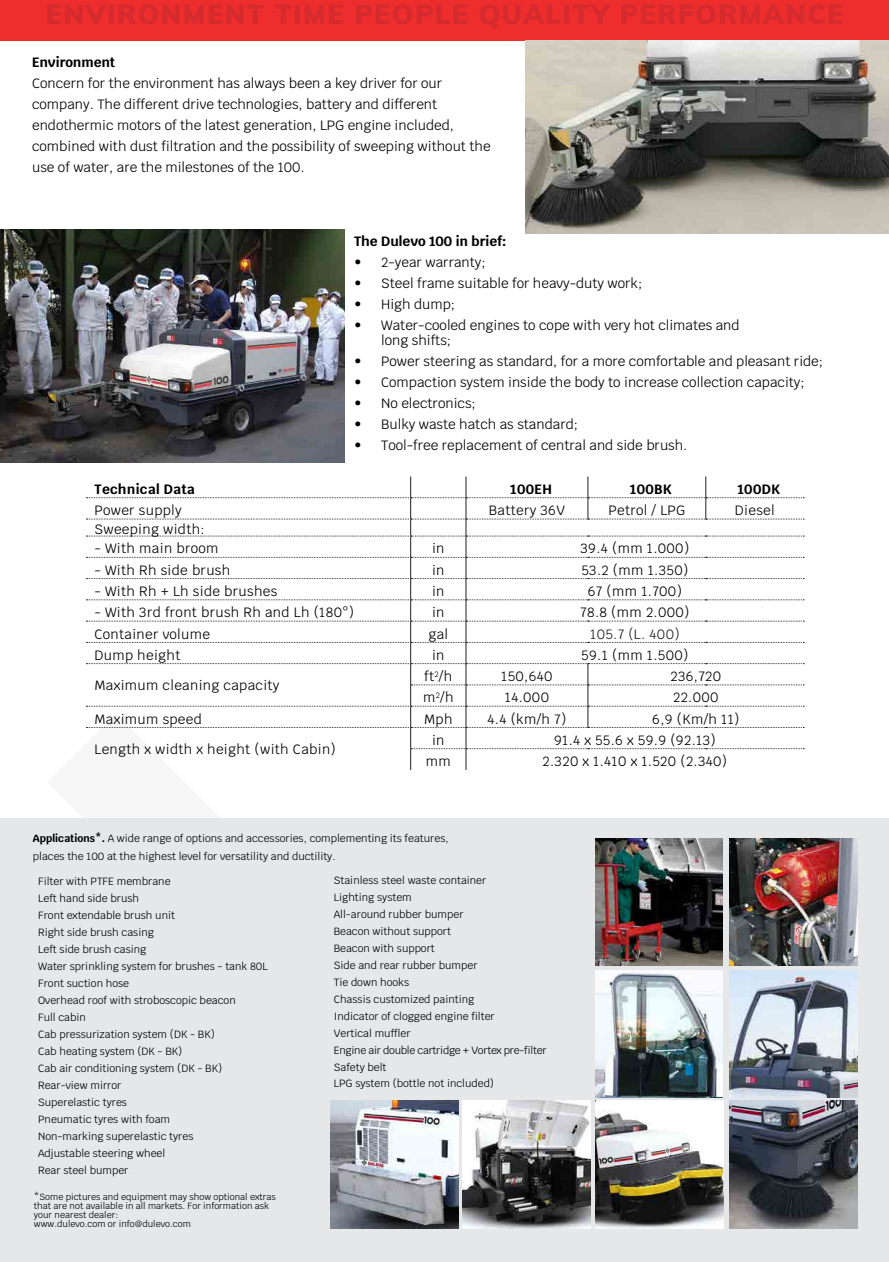
<style>
.page{position:relative;width:889px;height:1262px;background:#fff}
.page>*{position:absolute;margin:0;border:0;box-sizing:border-box;transform-origin:0 0}
.t1{font:900 27px "Muli";letter-spacing:.05em;color:#d62b2e}
.t2{font:13.5px/21px "Krub";color:#000}
.t3{font:13.5px "Krub";letter-spacing:.025em;color:#000001}
.t4{font:700 13.5px "Krub";color:#000}
.t5{font:700 13.5px "Krub";letter-spacing:.025em;color:#000001}
.t6{font:13.5px "Krub";letter-spacing:.025em;color:#231f20}
.t7{font:10.5px "Krub";color:#000001}
.t8{font:10.5px "Krub";color:#000}
.t9{font:10.5px "Krub";letter-spacing:-.025em;color:#000001}
.t10{font:9px/9px "Krub";color:#000}
.s1{font-weight:700}
</style>
<div class="page">
<div style="left:0;top:0;width:889px;height:41px;background:#ee2d2d"></div>
<img style="left:0;top:230px;width:345px;height:232px">
<img style="left:525px;top:41px;width:364px;height:192px">
<div style="left:0;top:818px;width:889px;height:444px;background:#e6e7e9"></div>
<img style="left:331px;top:1100px;width:127px;height:128px">
<img style="left:463px;top:1100px;width:127px;height:128px">
<img style="left:729px;top:1100px;width:128px;height:128px">
<img style="left:596px;top:1100px;width:127px;height:128px">
<img style="left:595px;top:970px;width:127px;height:127px">
<img style="left:729px;top:970px;width:128px;height:127px">
<img style="left:595px;top:838px;width:127px;height:128px">
<img style="left:729px;top:838px;width:128px;height:128px">
<svg style="left:86px;top:476px;width:718px;height:294px"></svg>
<h1 class="t1" style="left:46px;top:-5px;width:799px">ENVIRONMENT TIME PEOPLE QUALITY PERFORMANCE</h1>
<p class="t4" style="left:32px;top:54px;width:85px">Environment</p>
<p class="t2" style="left:32px;top:73px;width:460px">Concern for the environment has always been a key driver for our company. The different drive technologies, battery and different endothermic motors of the latest generation, LPG engine included, combined with dust filtration and the possibility of sweeping without the use of water, are the milestones of the 100.</p>
<p class="t4" style="left:354px;top:234px;width:154px">The Dulevo 100 in brief:</p>
<p class="t2" style="left:354px;top:252px;width:133px">• 2-year warranty;</p>
<p class="t2" style="left:354px;top:273px;width:290px">• Steel frame suitable for heavy-duty work;</p>
<p class="t2" style="left:354px;top:294px;width:103px">• High dump;</p>
<p class="t2" style="left:381px;top:318px;width:360px;line-height:15px;text-indent:-27px">• Water-cooled engines to cope with very hot climates and long shifts;</p>
<p class="t2" style="left:354px;top:351px;width:470px">• Power steering as standard, for a more comfortable and pleasant ride;</p>
<p class="t2" style="left:354px;top:372px;width:452px">• Compaction system inside the body to increase collection capacity;</p>
<p class="t2" style="left:354px;top:393px;width:123px">• No electronics;</p>
<p class="t2" style="left:354px;top:414px;width:225px">• Bulky waste hatch as standard;</p>
<p class="t2" style="left:354px;top:435px;width:335px">• Tool-free replacement of central and side brush.</p>
<p class="t5" style="left:94px;top:481px;width:102px">Technical Data</p>
<p class="t5" style="left:510px;top:481px;width:43px">100EH</p>
<p class="t5" style="left:630px;top:481px;width:43px">100BK</p>
<p class="t5" style="left:737px;top:481px;width:44px">100DK</p>
<p class="t3" style="left:94px;top:499px;width:89px">Power supply</p>
<p class="t3" style="left:489px;top:499px;width:78px">Battery 36V</p>
<p class="t3" style="left:608px;top:499px;width:78px">Petrol / LPG</p>
<p class="t3" style="left:734px;top:499px;width:41px">Diesel</p>
<p class="t3" style="left:94px;top:518px;width:112px">Sweeping width:</p>
<p class="t3" style="left:94px;top:537px;width:126px">- With main broom</p>
<p class="t3" style="left:432px;top:537px;width:14px">in</p>
<p class="t3" style="left:580px;top:537px;width:110px">39.4 (mm 1.000)</p>
<p class="t3" style="left:94px;top:558px;width:137px">- With Rh side brush</p>
<p class="t3" style="left:432px;top:558px;width:14px">in</p>
<p class="t3" style="left:581px;top:558px;width:108px">53.2 (mm 1.350)</p>
<p class="t3" style="left:94px;top:580px;width:184px">- With Rh + Lh side brushes</p>
<p class="t3" style="left:432px;top:580px;width:14px">in</p>
<p class="t3" style="left:588px;top:580px;width:96px">67 (mm 1.700)</p>
<p class="t3" style="left:94px;top:601px;width:261px">- With 3rd front brush Rh and Lh (180°)</p>
<p class="t3" style="left:432px;top:601px;width:14px">in</p>
<p class="t3" style="left:580px;top:601px;width:111px">78.8 (mm 2.000)</p>
<p class="t3" style="left:94px;top:622px;width:117px">Container volume</p>
<p class="t3" style="left:428px;top:622px;width:21px">gal</p>
<p class="t6" style="left:590px;top:622px;width:91px">105.7 (L. 400)</p>
<p class="t3" style="left:94px;top:643px;width:87px">Dump height</p>
<p class="t3" style="left:432px;top:643px;width:14px">in</p>
<p class="t3" style="left:581px;top:643px;width:109px">59.1 (mm 1.500)</p>
<p class="t3" style="left:94px;top:673px;width:186px">Maximum cleaning capacity</p>
<p class="t3" style="left:424px;top:665px;width:30px">ft<sup>2</sup>/h</p>
<p class="t3" style="left:501px;top:665px;width:53px">150,640</p>
<p class="t3" style="left:670px;top:665px;width:52px">236,720</p>
<p class="t3" style="left:423px;top:686px;width:32px">m<sup>2</sup>/h</p>
<p class="t3" style="left:505px;top:686px;width:46px">14.000</p>
<p class="t3" style="left:673px;top:686px;width:47px">22.000</p>
<p class="t3" style="left:94px;top:707px;width:109px">Maximum speed</p>
<p class="t3" style="left:424px;top:707px;width:30px">Mph</p>
<p class="t3" style="left:487px;top:707px;width:80px">4.4 (km/h 7)</p>
<p class="t3" style="left:652px;top:707px;width:89px">6,9 (Km/h 11)</p>
<p class="t3" style="left:94px;top:737px;width:243px">Length x width x height (with Cabin)</p>
<p class="t3" style="left:432px;top:728px;width:14px">in</p>
<p class="t3" style="left:554px;top:728px;width:163px">91.4 x 55.6 x 59.9 (92.13)</p>
<p class="t3" style="left:426px;top:750px;width:26px">mm</p>
<p class="t3" style="left:542px;top:750px;width:186px">2.320 x 1.410 x 1.520 (2.340)</p>
<p class="t8" style="left:33px;top:829px;width:417px"><span class="s1">Applications*.</span> A wide range of options and accessories, complementing its features,</p>
<p class="t8" style="left:33px;top:847px;width:304px">places the 100 at the highest level for versatility and ductility.</p>
<p class="t7" style="left:38px;top:872px;width:134px">Filter with PTFE membrane</p>
<p class="t7" style="left:38px;top:889px;width:102px">Left hand side brush</p>
<p class="t7" style="left:38px;top:906px;width:138px">Front extendable brush unit</p>
<p class="t7" style="left:38px;top:923px;width:117px">Right side brush casing</p>
<p class="t7" style="left:38px;top:940px;width:110px">Left side brush casing</p>
<p class="t7" style="left:38px;top:957px;width:231px">Water sprinkling system for brushes - tank 80L</p>
<p class="t7" style="left:38px;top:974px;width:93px">Front suction hose</p>
<p class="t7" style="left:38px;top:991px;width:199px">Overhead roof with stroboscopic beacon</p>
<p class="t7" style="left:38px;top:1008px;width:49px">Full cabin</p>
<p class="t7" style="left:38px;top:1025px;width:178px">Cab pressurization system (DK - BK)</p>
<p class="t7" style="left:38px;top:1042px;width:146px">Cab heating system (DK - BK)</p>
<p class="t7" style="left:38px;top:1059px;width:186px">Cab air conditioning system (DK - BK)</p>
<p class="t7" style="left:38px;top:1076px;width:85px">Rear-view mirror</p>
<p class="t7" style="left:38px;top:1093px;width:90px">Superelastic tyres</p>
<p class="t7" style="left:38px;top:1110px;width:133px">Pneumatic tyres with foam</p>
<p class="t7" style="left:38px;top:1127px;width:157px">Non-marking superelastic tyres</p>
<p class="t7" style="left:38px;top:1144px;width:129px">Adjustable steering wheel</p>
<p class="t7" style="left:38px;top:1161px;width:92px">Rear steel bumper</p>
<p class="t7" style="left:334px;top:871px;width:154px">Stainless steel waste container</p>
<p class="t7" style="left:334px;top:888px;width:80px">Lighting system</p>
<p class="t7" style="left:334px;top:905px;width:131px">All-around rubber bumper</p>
<p class="t7" style="left:334px;top:922px;width:119px">Beacon without support</p>
<p class="t7" style="left:334px;top:939px;width:103px">Beacon with support</p>
<p class="t7" style="left:334px;top:956px;width:145px">Side and rear rubber bumper</p>
<p class="t7" style="left:334px;top:973px;width:77px">Tie down hooks</p>
<p class="t7" style="left:334px;top:990px;width:142px">Chassis customized painting</p>
<p class="t7" style="left:334px;top:1007px;width:162px">Indicator of clogged engine filter</p>
<p class="t7" style="left:334px;top:1024px;width:78px">Vertical muffler</p>
<p class="t9" style="left:334px;top:1041px;width:214px">Engine air double cartridge + Vortex pre-filter</p>
<p class="t7" style="left:334px;top:1058px;width:54px">Safety belt</p>
<p class="t7" style="left:334px;top:1074px;width:162px">LPG system (bottle not included)</p>
<p class="t10" style="left:34px;top:1192px;width:243px">*Some pictures and equipment may show optional extras that are not available in all markets. For information ask your nearest dealer:</p>
<p class="t10" style="left:34px;top:1219px;width:158px">www.dulevo.com or info@dulevo.com</p>
</div>
